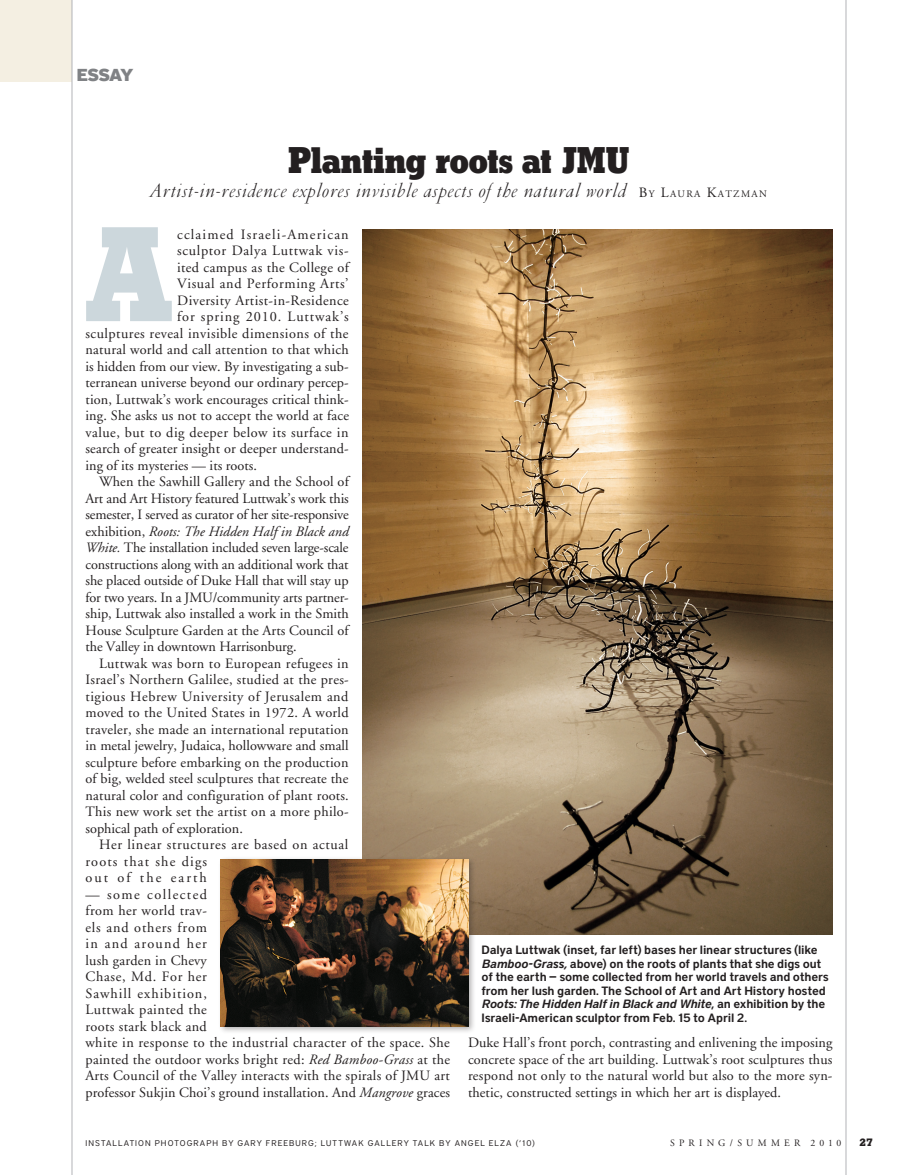
<style>
.page{position:relative;width:918px;height:1175px;background:#fff}
.page>*{position:absolute;margin:0;border:0;box-sizing:border-box;transform-origin:0 0}
.Dept_text_garamond{font:800 130.35px "Stymie BT";color:#ccd7dc}
.Dept_text_garamond-2{font:800 36px "Stymie BT";letter-spacing:-.025em;color:#231f20}
.Dept_text_garamond-3{font:italic 300 19.5px "Garamond";letter-spacing:.075em;color:#231f20}
.Caption_black{font:900 17.25px "District";letter-spacing:-.07em;color:#808285}
.Dept_text_garamond-4{font:14.25px/16.5px "Adobe Garamond";letter-spacing:.02em;color:#231f20;text-align:justify}
.Dept_text_garamond-5{font:14.25px "Adobe Garamond";color:#231f20}
.Dept_text_garamond-6{font:14.25px/16.5px "Adobe Garamond";letter-spacing:.045em;color:#231f20}
.Dept_text_garamond-7{font:14.25px "Adobe Garamond";letter-spacing:.085em;color:#231f20}
.Dept_text_garamond-8{font:14.25px "Adobe Garamond";letter-spacing:.05em;color:#231f20}
.Dept_text_garamond-9{font:14.25px "Adobe Garamond";letter-spacing:.065em;color:#231f20}
.Caption_black-2{font:12px/13.5px "District Demi";letter-spacing:-.015em;color:#231f20}
.t1{font:800 10.5px "Stymie BT";color:#231f20}
.t2{font:9.75px "Adobe Garamond";letter-spacing:.425em;color:#231f20}
.Photo_Credit{font:8.25px "District";letter-spacing:.13em;color:#231f20}
.s1{font-family:"Adobe Garamond";font-weight:400;font-style:normal;font-size:14.25px}
.s2{font-family:"Adobe Garamond";font-weight:400;font-style:normal;font-size:10.05px}
.s3{font-style:italic}
</style>
<div class="page">
<div style="left:0;top:0;width:72px;height:81px;background:#f4efe2"></div>
<hr style="left:72px;top:0;width:1px;height:1174px;background:#b2b3b7">
<hr style="left:846px;top:0;width:1px;height:1174px;background:#b2b3b7">
<img style="left:362px;top:230px;width:471px;height:704px">
<div style="left:218px;top:856px;width:258px;height:178px;background:#231f20;opacity:.36"></div>
<img style="left:220px;top:860px;width:248px;height:166px">
<p class="Caption_black" style="left:76px;top:64px;width:59px">ESSAY</p>
<p class="Dept_text_garamond-2" style="left:288px;top:138px;width:344px">Planting roots at JMU</p>
<p class="Dept_text_garamond-3" style="left:151px;top:180px;width:617px">Artist-in-residence explores invisible aspects of the natural world <span class="s1">B</span><span class="s2">Y</span> <span class="s1">L</span><span class="s2">AURA</span> <span class="s1">K</span><span class="s2">ATZMAN</span></p>
<p class="Dept_text_garamond" style="left:86px;top:195px;width:87px">A</p>
<p class="Dept_text_garamond-7" style="left:177px;top:226px;width:173px">cclaimed Israeli-American</p>
<p class="Dept_text_garamond-8" style="left:177px;top:243px;width:173px">sculptor Dalya Luttwak vis-</p>
<p class="Dept_text_garamond-4" style="left:177px;top:259px;width:173px">ited campus as the College of</p>
<p class="Dept_text_garamond-6" style="left:177px;top:276px;width:173px">Visual and Performing Arts’</p>
<p class="Dept_text_garamond-4" style="left:177px;top:292px;width:173px">Diversity Artist-in-Residence</p>
<p class="Dept_text_garamond-9" style="left:177px;top:309px;width:173px">for spring 2010. Luttwak’s</p>
<p class="Dept_text_garamond-4" style="left:86px;top:325px;width:265px">sculptures reveal invisible dimensions of the</p>
<p class="Dept_text_garamond-4" style="left:86px;top:342px;width:265px">natural world and call attention to that which</p>
<p class="Dept_text_garamond-5" style="left:86px;top:358px;width:265px">is hidden from our view. By investigating a sub-</p>
<p class="Dept_text_garamond-5" style="left:86px;top:375px;width:265px">terranean universe beyond our ordinary percep-</p>
<p class="Dept_text_garamond-4" style="left:86px;top:391px;width:265px">tion, Luttwak’s work encourages critical think-</p>
<p class="Dept_text_garamond-4" style="left:86px;top:408px;width:265px">ing. She asks us not to accept the world at face</p>
<p class="Dept_text_garamond-4" style="left:86px;top:424px;width:264px">value, but to dig deeper below its surface in</p>
<p class="Dept_text_garamond-4" style="left:86px;top:441px;width:265px">search of greater insight or deeper understand-</p>
<p class="Dept_text_garamond-5" style="left:86px;top:457px;width:173px">ing of its mysteries — its roots.</p>
<p class="Dept_text_garamond-4" style="left:86px;top:474px;width:265px;text-indent:14px">When the Sawhill Gallery and the School of Art and Art History featured Luttwak’s work this semester, I served as curator of her site-responsive exhibition, <span class="s3">Roots: The Hidden Half in Black and White.</span> The installation included seven large-scale constructions along with an additional work that she placed outside of Duke Hall that will stay up for two years. In a JMU/community arts partner&shy;ship, Luttwak also installed a work in the Smith House Sculpture Garden at the Arts Council of the Valley in downtown Harrisonburg.</p>
<p class="Dept_text_garamond-4" style="left:86px;top:655px;width:265px;text-indent:14px">Luttwak was born to European refugees in Israel’s Northern Galilee, studied at the pres&shy;tigious Hebrew University of Jerusalem and moved to the United States in 1972. A world traveler, she made an international reputation in metal jewelry, Judaica, hollowware and small sculpture before embarking on the production of big, welded steel sculptures that recreate the natural color and configuration of plant roots.<br>This new work set the artist on a more philo&shy;sophical path of exploration.</p>
<p class="Dept_text_garamond-6" style="left:86px;top:837px;width:264px;text-indent:14px">Her linear structures are based on actual roots that she digs<br>out of the earth</p>
<p class="Dept_text_garamond-4" style="left:86px;top:886px;width:366px;text-align:left">— some collected<br>from her world trav-<br>els and others from<br>in and around her<br>lush garden in Chevy<br>Chase, Md. For her<br>Sawhill exhibition,<br>Luttwak painted the<br>roots stark black and<br>white in response to the industrial character of the space. She painted the outdoor works bright red: <span class="s3">Red Bamboo-Grass</span> at the<br>Arts Council of the Valley interacts with the spirals of JMU art professor Sukjin Choi’s ground installation. And <span class="s3">Mangrove</span> graces</p>
<p class="Caption_black-2" style="left:482px;top:942px;width:349px">Dalya Luttwak (inset, far left) bases her linear structures (like <span class="s3">Bamboo-Grass,</span> above) on the roots of plants that she digs out of the earth — some collected from her world travels and others from her lush garden. The School of Art and Art History hosted <span class="s3">Roots: The Hidden Half in Black and White</span>, an exhibition by the Israeli-American sculptor from Feb. 15 to April 2.</p>
<p class="Dept_text_garamond-4" style="left:468px;top:1035px;width:366px">Duke Hall’s front porch, contrasting and enlivening the imposing concrete space of the art building. Luttwak’s root sculptures thus respond not only to the natural world but also to the more syn&shy;thetic, constructed settings in which her art is displayed.</p>
<p class="Photo_Credit" style="left:86px;top:1138px;width:451px">INSTALLATION PHOTOGRAPH BY GARY FREEBURG; LUTTWAK GALLERY TALK BY ANGEL ELZA (‘10)</p>
<p class="t2" style="left:670px;top:1138px;width:173px">SPRING/SUMMER 2010</p>
<p class="t1" style="left:860px;top:1136px;width:15px">27</p>
</div>
